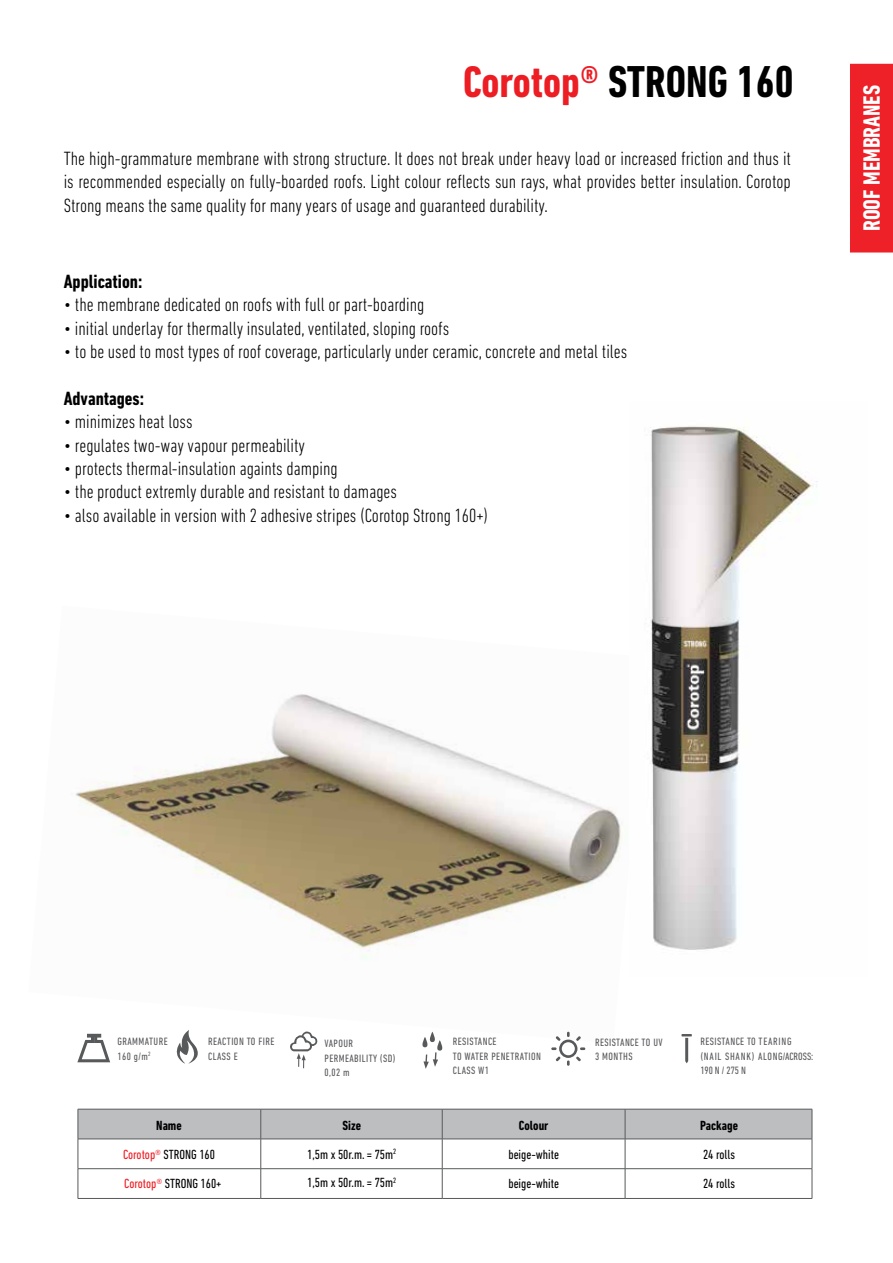
<style>
.page{position:relative;width:893px;height:1263px;background:#fff}
.page>*{position:absolute;margin:0;border:0;box-sizing:border-box;transform-origin:0 0}
.t1{font:700 condensed 45.45px "DIN Next LT Pro";color:#000}
.t2{font:700 condensed 24px "DIN Next LT Pro";color:#fff}
.t3{font:300 condensed 19.5px/23.4px "DIN Next LT Pro";color:#000;text-align:justify}
.t4{font:700 condensed 19.5px "DIN Next LT Pro";color:#000}
.t5{font:condensed 13.5px/28.7px "DIN Next LT Pro";color:#000}
.t6{font:700 condensed 13.5px "DIN Next LT Pro";color:#000}
.t7{font:condensed 10.8px/14.4px "DIN Next LT Pro";letter-spacing:.04em;color:#58595b}
.s1{font-size:45px;color:#ed1d24}
.s2{color:#ed1d24}
</style>
<div class="page">
<div style="left:850px;top:64px;width:43px;height:188px;background:#ed2127"></div>
<svg style="left:78px;top:1109px;width:735px;height:89px"></svg>
<hr style="left:78px;top:1198px;width:183px;height:1px;background:#58595b">
<hr style="left:261px;top:1198px;width:181px;height:1px;background:#58595b">
<hr style="left:442px;top:1198px;width:183px;height:1px;background:#58595b">
<hr style="left:625px;top:1198px;width:187px;height:1px;background:#58595b">
<img style="left:75px;top:694px;width:546px;height:340px">
<img style="left:650px;top:426px;width:168px;height:524px">
<svg style="left:77px;top:1034px;width:33px;height:28px"></svg>
<svg style="left:419px;top:1032px;width:26px;height:37px"></svg>
<svg style="left:681px;top:1034px;width:11px;height:29px"></svg>
<svg style="left:176px;top:1030px;width:22px;height:34px"></svg>
<svg style="left:289px;top:1031px;width:29px;height:37px"></svg>
<svg style="left:551px;top:1032px;width:34px;height:34px"></svg>
<h1 class="t1" style="left:463px;top:56px;width:332px"><span class="s1">Corotop</span><span class="s2">®</span> STRONG 160</h1>
<p class="t3" style="left:64px;top:146px;width:729px">The high-grammature membrane with strong structure. It does not break under heavy load or increased friction and thus it is recommended especially on fully-boarded roofs. Light colour reflects sun rays, what provides better insulation. Corotop Strong means the same quality for many years of usage and guaranteed durability.</p>
<p class="t4" style="left:64px;top:270px;width:80px">Application:</p>
<p class="t3" style="left:64px;top:293px;width:362px">• the membrane dedicated on roofs with full or part-boarding</p>
<p class="t3" style="left:64px;top:316px;width:387px">• initial underlay for thermally insulated, ventilated, sloping roofs</p>
<p class="t3" style="left:64px;top:340px;width:565px">• to be used to most types of roof coverage, particularly under ceramic, concrete and metal tiles</p>
<p class="t4" style="left:64px;top:387px;width:82px">Advantages:</p>
<p class="t3" style="left:64px;top:410px;width:130px">• minimizes heat loss</p>
<p class="t3" style="left:64px;top:433px;width:243px">• regulates two-way vapour permeability</p>
<p class="t3" style="left:64px;top:457px;width:275px">• protects thermal-insulation againts damping</p>
<p class="t3" style="left:64px;top:480px;width:335px">• the product extremly durable and resistant to damages</p>
<p class="t3" style="left:64px;top:503px;width:426px">• also available in version with 2 adhesive stripes (Corotop Strong 160+)</p>
<p class="t2" style="left:858px;top:231px;width:148px;rotate:-90deg">ROOF MEMBRANES</p>
<p class="t7" style="left:208px;top:1034px;width:68px">REACTION TO FIRE<br>CLASS E</p>
<p class="t7" style="left:324px;top:1036px;width:73px">VAPOUR<br>PERMEABILITY (SD)<br>0,02 m</p>
<p class="t7" style="left:595px;top:1035px;width:69px">RESISTANCE TO UV<br>3 MONTHS</p>
<p class="t7" style="left:117px;top:1034px;width:52px">GRAMMATURE<br>160 g/m<sup>2</sup></p>
<p class="t7" style="left:700px;top:1034px;width:115px">RESISTANCE TO TEARING (NAIL SHANK) ALONG/ACROSS:<br>190 N / 275 N</p>
<p class="t7" style="left:453px;top:1034px;width:90px">RESISTANCE<br>TO WATER PENETRATION<br>CLASS W1</p>
<p class="t6" style="left:156px;top:1118px;width:27px">Name</p>
<p class="t5" style="left:123px;top:1140px;width:100px"><span class="s2">Corotop®</span> STRONG 160<br><span class="s2">Corotop®</span> STRONG 160+</p>
<p class="t6" style="left:342px;top:1118px;width:20px">Size</p>
<p class="t5" style="left:307px;top:1140px;width:90px">1,5m x 50r.m. = 75m<sup>2<br></sup>1,5m x 50r.m. = 75m<sup>2</sup></p>
<p class="t6" style="left:519px;top:1118px;width:31px">Colour</p>
<p class="t5" style="left:508px;top:1140px;width:52px">beige-white beige-white</p>
<p class="t6" style="left:700px;top:1118px;width:39px">Package</p>
<p class="t5" style="left:703px;top:1140px;width:34px">24 rolls<br>24 rolls</p>
</div>
